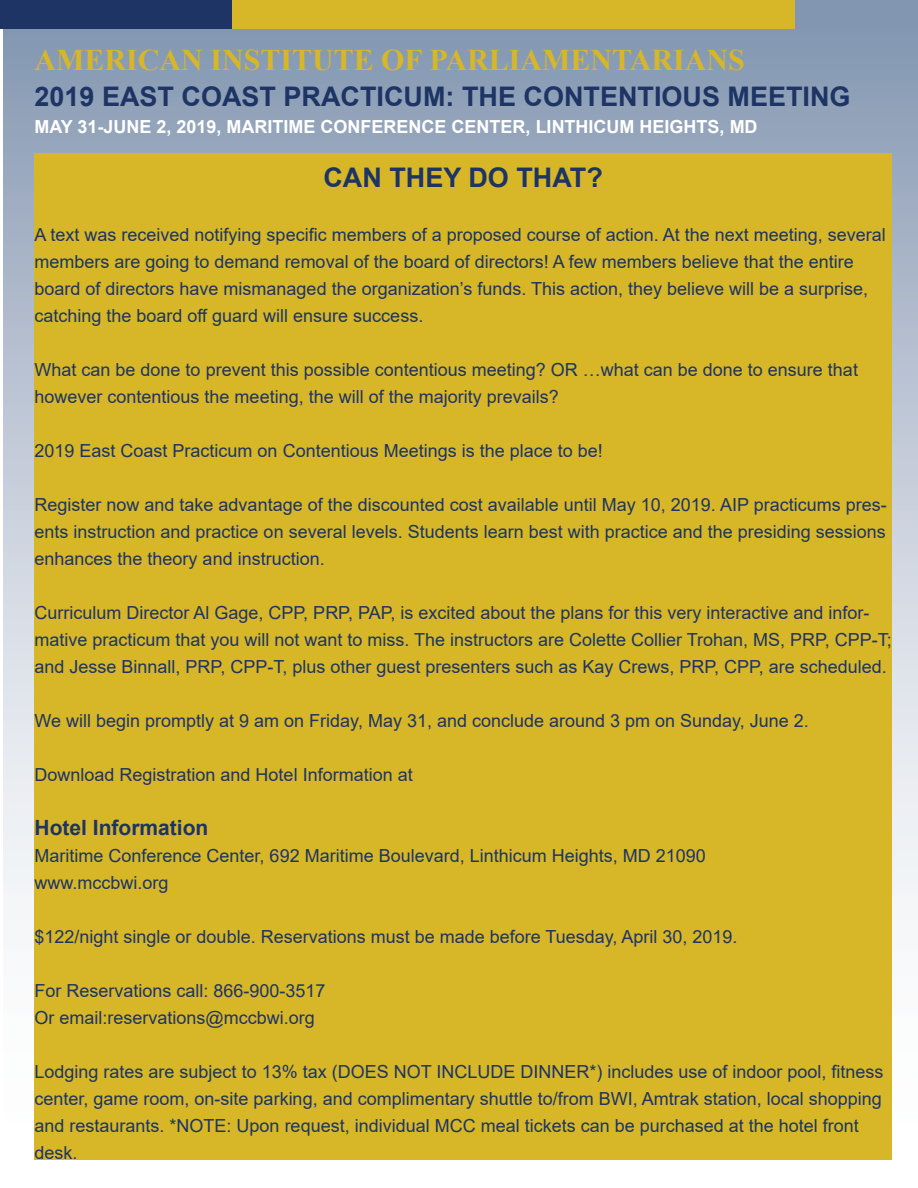
<style>
.page{position:relative;width:918px;height:1188px;background:#fff}
.page>*{position:absolute;margin:0;border:0;box-sizing:border-box;transform-origin:0 0}
.t1{font:700 30px "Times New Roman";color:#d7b727}
.t2{font:700 27px "Arial";color:#1d3464}
.t3{font:700 21px "Arial";color:#1d3464}
.t4{font:18px/27px "Arial";color:#1d3464}
.t5{font:700 18px "Arial";color:#fff}
</style>
<div class="page">
<div style="left:3px;top:28px;width:915px;height:1160px;background:linear-gradient(to bottom,#90a0b8,#fff)"></div>
<div style="left:35px;top:153px;width:857px;height:1007px;background:#d7b727"></div>
<div style="left:0;top:0;width:232px;height:28px;background:#1d3464"></div>
<div style="left:232px;top:0;width:564px;height:28px;background:#d7b727"></div>
<div style="left:795px;top:0;width:123px;height:28px;background:#8296b1"></div>
<p class="t1" style="left:35px;top:38px;width:712px">AMERICAN INSTITUTE OF PARLIAMENTARIANS</p>
<p class="t2" style="left:35px;top:78px;width:818px">2019 EAST COAST PRACTICUM: THE CONTENTIOUS MEETING</p>
<p class="t5" style="left:35px;top:114px;width:725px">MAY 31-JUNE 2, 2019, MARITIME CONFERENCE CENTER, LINTHICUM HEIGHTS, MD</p>
<p class="t2" style="left:323px;top:158px;width:281px">CAN THEY DO THAT?</p>
<p class="t4" style="left:35px;top:221px;width:853px">A text was received notifying specific members of a proposed course of action. At the next meeting, several members are going to demand removal of the board of directors! A few members believe that the entire board of directors have mismanaged the organization’s funds. This action, they believe will be a surprise, catching the board off guard will ensure success.</p>
<p class="t4" style="left:35px;top:356px;width:825px">What can be done to prevent this possible contentious meeting? OR …what can be done to ensure that however contentious the meeting, the will of the majority prevails?</p>
<p class="t4" style="left:35px;top:437px;width:570px">2019 East Coast Practicum on Contentious Meetings is the place to be!</p>
<p class="t4" style="left:35px;top:491px;width:854px;text-align:justify">Register now and take advantage of the discounted cost available until May 10, 2019. AIP practicums pres&shy;ents instruction and practice on several levels. Students learn best with practice and the presiding sessions enhances the theory and instruction.</p>
<p class="t4" style="left:35px;top:599px;width:859px">Curriculum Director Al Gage, CPP, PRP, PAP, is excited about the plans for this very interactive and infor&shy;mative practicum that you will not want to miss. The instructors are Colette Collier Trohan, MS, PRP, CPP-T; and Jesse Binnall, PRP, CPP-T, plus other guest presenters such as Kay Crews, PRP, CPP, are scheduled.</p>
<p class="t4" style="left:35px;top:707px;width:776px">We will begin promptly at 9 am on Friday, May 31, and conclude around 3 pm on Sunday, June 2.</p>
<p class="t4" style="left:35px;top:761px;width:380px">Download Registration and Hotel Information at</p>
<p class="t3" style="left:35px;top:813px;width:175px">Hotel Information</p>
<p class="t4" style="left:35px;top:842px;width:673px">Maritime Conference Center, 692 Maritime Boulevard, Linthicum Heights, MD 21090</p>
<p class="t4" style="left:35px;top:869px;width:136px">www.mccbwi.org</p>
<p class="t4" style="left:35px;top:923px;width:705px">$122/night single or double. Reservations must be made before Tuesday, April 30, 2019.</p>
<p class="t4" style="left:35px;top:977px;width:293px">For Reservations call: 866-900-3517</p>
<p class="t4" style="left:35px;top:1004px;width:282px">Or email:reservations@mccbwi.org</p>
<p class="t4" style="left:35px;top:1058px;width:851px">Lodging rates are subject to 13% tax (DOES NOT INCLUDE DINNER*) includes use of indoor pool, fitness center, game room, on-site parking, and complimentary shuttle to/from BWI, Amtrak station, local shopping and restaurants. *NOTE: Upon request, individual MCC meal tickets can be purchased at the hotel front desk.</p>
</div>
